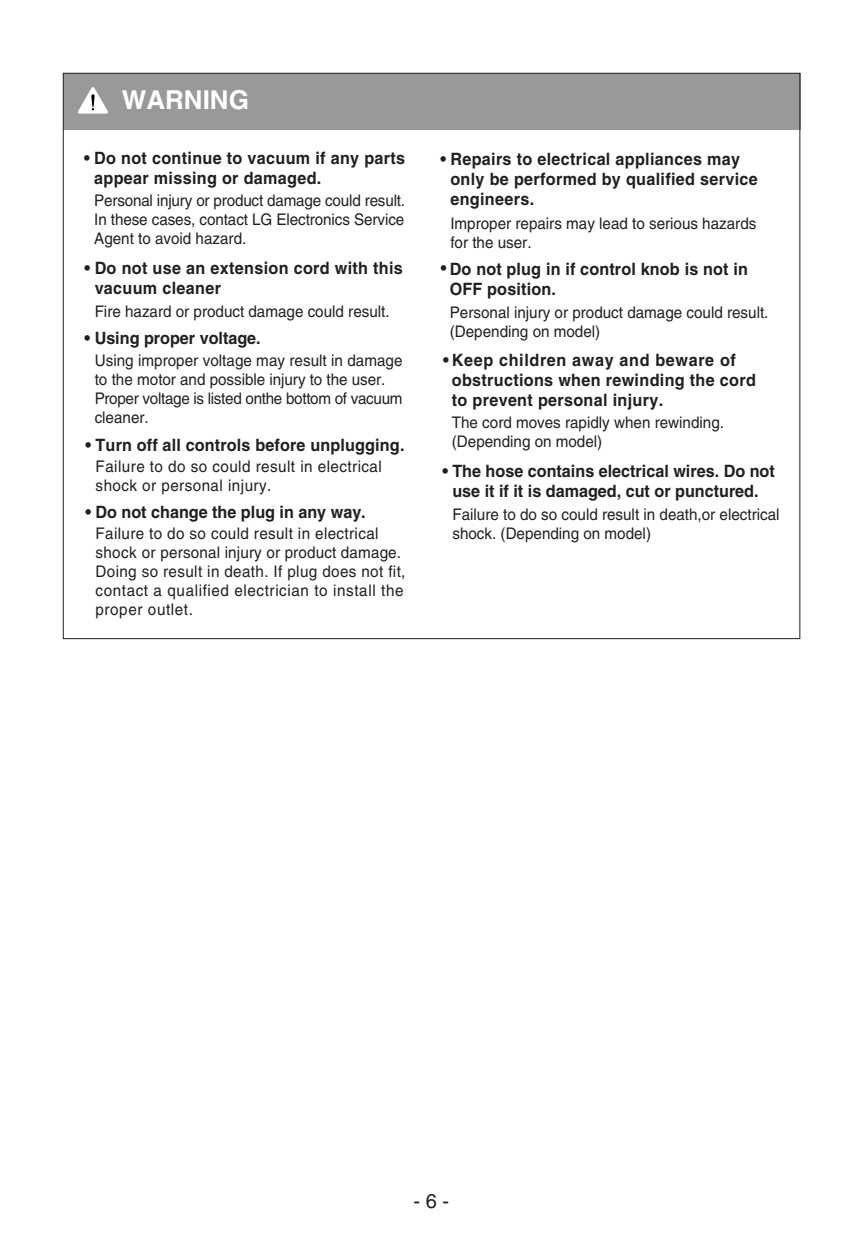
<style>
.page{position:relative;width:851px;height:1248px;background:#fff}
.page>*{position:absolute;margin:0;border:0;box-sizing:border-box;transform-origin:0 0}
.t1{font:700 26px "Helvetica";color:#fff}
.t2{font:20px "Helvetica";color:#231f20}
.t3{font:700 17px/20px "Helvetica";letter-spacing:.02em;color:#231f20;scale:.95 1}
.t4{font:700 17px/20px "Helvetica";color:#231f20;text-align:center;scale:.95 1}
.t5{font:16px/19px "Helvetica";color:#231f20;scale:.95 1}
.t6{font:16px/19px "Helvetica";letter-spacing:.025em;color:#231f20;scale:.95 1}
.t7{font:16px/19px "Helvetica";letter-spacing:.03em;color:#231f20;scale:.95 1}
</style>
<div class="page">
<div style="left:63px;top:73px;width:737px;height:56px;background:#999"></div>
<svg style="left:78px;top:87px;width:30px;height:27px"></svg>
<h1 class="t1" style="left:122px;top:90px;width:129px">WARNING</h1>
<p class="t3" style="left:94px;top:150px;width:329px;text-indent:-10px">• Do not continue to vacuum if any parts appear missing or damaged.</p>
<p class="t5" style="left:94px;top:192px;width:329px;text-align:justify">Personal injury or product damage could result.<br>In these cases, contact LG Electronics Service Agent to avoid hazard.</p>
<p class="t3" style="left:95px;top:259px;width:326px;text-indent:-10px">• Do not use an extension cord with this vacuum cleaner</p>
<p class="t5" style="left:95px;top:303px;width:312px">Fire hazard or product damage could result.</p>
<p class="t4" style="left:85px;top:330px;width:187px">• Using proper voltage.</p>
<p class="t5" style="left:95px;top:351px;width:325px">Using improper voltage may result in damage to the motor and possible injury to the user.<br>Proper voltage is listed onthe bottom of vacuum cleaner.</p>
<p class="t3" style="left:86px;top:436px;width:337px">• Turn off all controls before unplugging.</p>
<p class="t7" style="left:96px;top:458px;width:303px">Failure to do so could result in electrical shock or personal injury.</p>
<p class="t4" style="left:85px;top:503px;width:296px">• Do not change the plug in any way.</p>
<p class="t6" style="left:95px;top:525px;width:328px">Failure to do so could result in electrical shock or personal injury or product damage.<br>Doing so result in death. If plug does not fit, contact a qualified electrician to install the proper outlet.</p>
<p class="t3" style="left:450px;top:151px;width:325px;text-indent:-10px">• Repairs to electrical appliances may only be performed by qualified service engineers.</p>
<p class="t5" style="left:450px;top:215px;width:323px">Improper repairs may lead to serious hazards for the user.</p>
<p class="t3" style="left:449px;top:260px;width:315px;text-indent:-9px">• Do not plug in if control knob is not in<br>OFF position.</p>
<p class="t5" style="left:449px;top:304px;width:337px">Personal injury or product damage could result. (Depending on model)</p>
<p class="t3" style="left:452px;top:352px;width:321px;text-indent:-9px">• Keep children away and beware of obstructions when rewinding the cord to prevent personal injury.</p>
<p class="t5" style="left:452px;top:414px;width:288px">The cord moves rapidly when rewinding. (Depending on model)</p>
<p class="t4" style="left:442px;top:463px;width:351px">• The hose contains electrical wires. Do not use it if it is damaged, cut or punctured.</p>
<p class="t5" style="left:452px;top:505px;width:346px">Failure to do so could result in death,or electrical shock. (Depending on model)</p>
<p class="t2" style="left:413px;top:1187px;width:37px">- 6 -</p>
</div>
